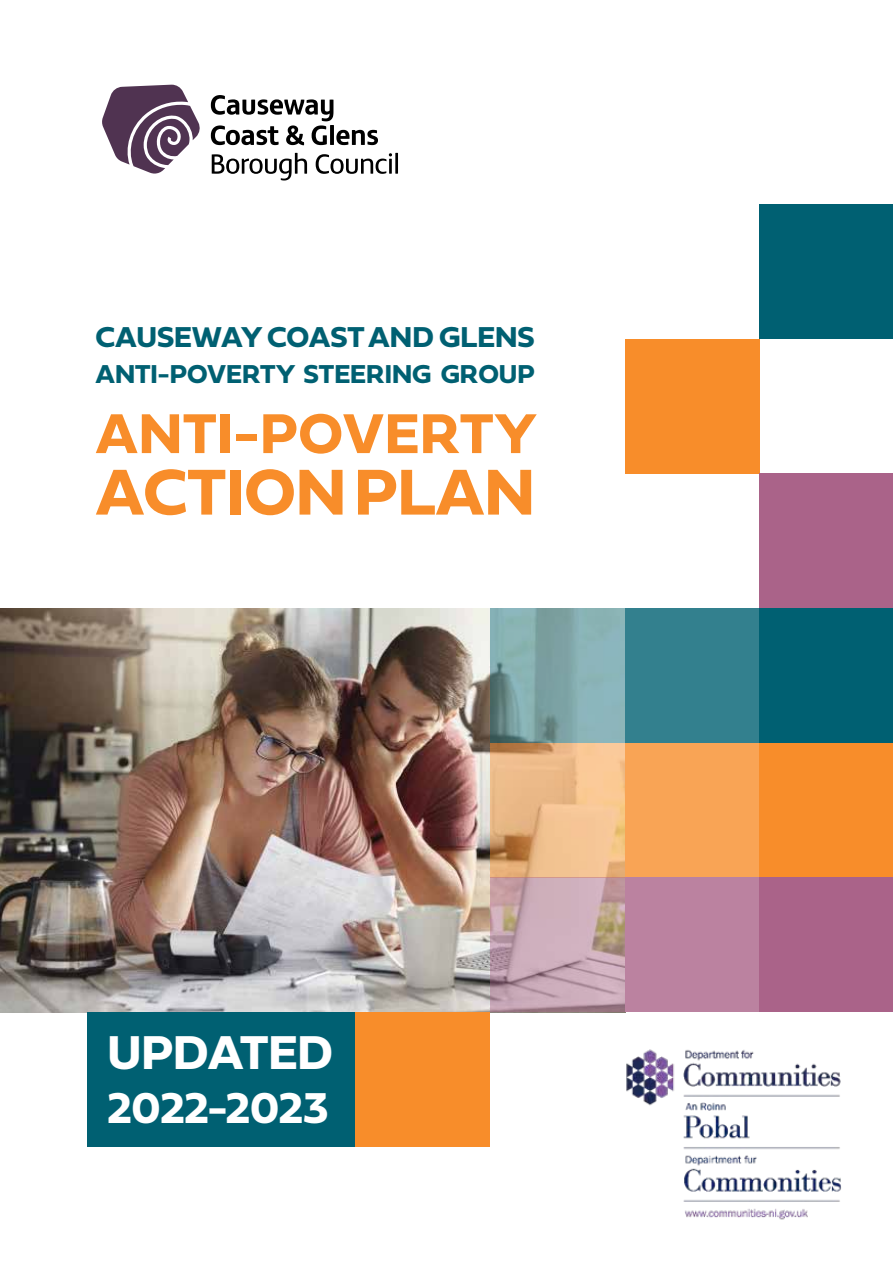
<style>
.page{position:relative;width:893px;height:1263px;background:#fff}
.page>*{position:absolute;margin:0;border:0;box-sizing:border-box;transform-origin:0 0}
.t1{font:67.5px "Fieldwork Geo Bold";color:#f88d2a}
.t2{font:58.5px "Fieldwork Geo Bold";letter-spacing:.015em;color:#f88d2a}
.t3{font:49.5px "Fieldwork Geo Bold";color:#fff}
.t4{font:45px "Fieldwork Geo Bold";color:#fff}
.t5{font:30px "Fieldwork Geo Bold";color:#006072}
.t6{font:27px "Fieldwork Geo Bold";color:#006072}
</style>
<div class="page">
<img style="left:0;top:608px;width:490px;height:404px">
<svg style="left:212px;top:153px;width:186px;height:27px"></svg>
<svg style="left:211px;top:95px;width:167px;height:50px"></svg>
<svg style="left:102px;top:85px;width:98px;height:89px"></svg>
<div style="left:625px;top:339px;width:134px;height:134px;background:#f88d2a"></div>
<div style="left:759px;top:204px;width:134px;height:135px;background:#006072"></div>
<div style="left:759px;top:473px;width:134px;height:135px;background:#aa6389"></div>
<div style="left:88px;top:1012px;width:267px;height:135px;background:#006072"></div>
<svg style="left:490px;top:608px;width:135px;height:135px;background:#80a8aa"></svg>
<div style="left:625px;top:608px;width:134px;height:135px;background:#33808e"></div>
<div style="left:759px;top:608px;width:134px;height:135px;background:#006072"></div>
<svg style="left:490px;top:743px;width:135px;height:134px;background:#eab886"></svg>
<div style="left:625px;top:743px;width:134px;height:134px;background:#f9a455"></div>
<div style="left:759px;top:743px;width:134px;height:134px;background:#f88d2a"></div>
<div style="left:625px;top:877px;width:134px;height:135px;background:#bb82a0"></div>
<div style="left:759px;top:877px;width:134px;height:135px;background:#aa6389"></div>
<div style="left:355px;top:1012px;width:135px;height:135px;background:#f88d2a"></div>
<svg style="left:490px;top:877px;width:135px;height:135px;background:#c3a4ac"></svg>
<img style="left:626px;top:1049px;width:216px;height:171px">
<p class="t5" style="left:95px;top:313px;width:441px">CAUSEWAY COAST AND GLENS</p>
<p class="t6" style="left:95px;top:353px;width:441px">ANTI-POVERTY STEERING GROUP</p>
<h2 class="t2" style="left:95px;top:388px;width:443px">ANTI-POVERTY</h2>
<h1 class="t1" style="left:95px;top:439px;width:441px">ACTION PLAN</h1>
<h3 class="t3" style="left:107px;top:1014px;width:227px">UPDATED</h3>
<h3 class="t4" style="left:107px;top:1073px;width:223px">2022-2023</h3>
</div>
